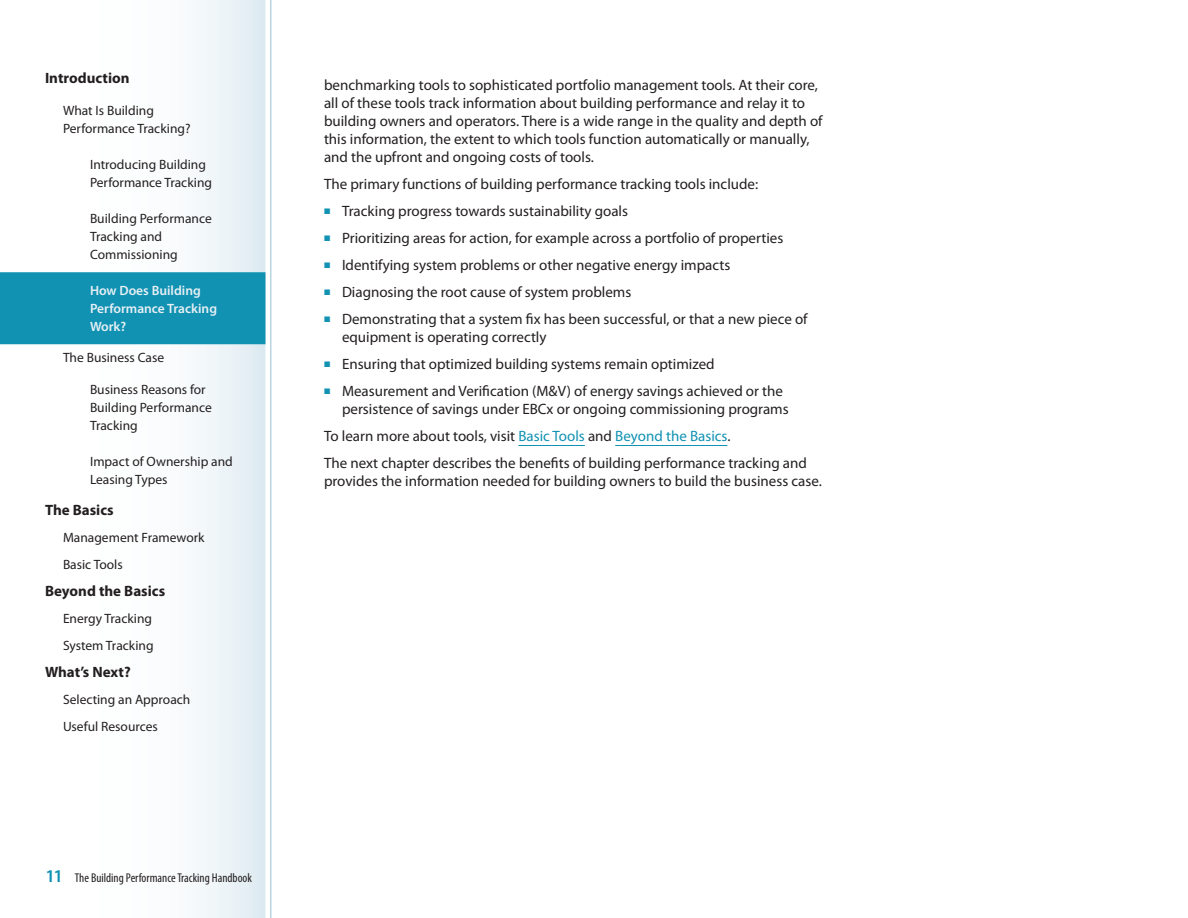
<style>
.page{position:relative;width:1188px;height:918px;background:#fff}
.page>*{position:absolute;margin:0;border:0;box-sizing:border-box;transform-origin:0 0}
.ul{font:15px/18px "Myriad Pro";color:#231f20}
.nav_ol_li{font:700 15px "Myriad Pro";color:#231f20}
.nav_ol_ol_ol_li_line{font:13.5px/18px "Myriad Pro";color:#231f20}
.nav_ol_ol_li{font:13.5px "Myriad Pro";color:#231f20}
.nav_ol_ol_ol_li_line-2{font:600 13.5px/18px "Myriad Pro";color:#e7f0f5}
.nav_ol_ol_li_line2{font:13.5px/18px "Myriad Pro";color:#231f20}
.t1{font:condensed 12.75px "Myriad Pro";color:#231f20}
.s1{font-weight:600;font-stretch:normal;font-size:18px;color:#1192b3}
.s2{color:#1192b3}
</style>
<div class="page">
<div style="left:0;top:0;width:266px;height:918px;background:linear-gradient(to right,#fff,#eaf2f6)"></div>
<hr style="left:270px;top:0;width:2px;height:918px;background:#bbd4e2">
<div style="left:0;top:272px;width:266px;height:72px;background:#1192b3"></div>
<hr style="left:518px;top:445px;width:67px;height:1px;background:#1192b3">
<hr style="left:615px;top:445px;width:112px;height:1px;background:#1192b3">
<p class="nav_ol_li" style="left:45px;top:68px;width:86px">Introduction</p>
<p class="nav_ol_ol_li_line2" style="left:63px;top:101px;width:129px">What Is Building<br>Performance Tracking?</p>
<p class="nav_ol_ol_ol_li_line" style="left:90px;top:155px;width:124px">Introducing Building<br>Performance Tracking</p>
<p class="nav_ol_ol_ol_li_line" style="left:90px;top:209px;width:123px">Building Performance<br>Tracking and<br>Commissioning</p>
<p class="nav_ol_ol_ol_li_line-2" style="left:90px;top:281px;width:129px">How Does Building<br>Performance Tracking<br>Work?</p>
<p class="nav_ol_ol_li" style="left:63px;top:349px;width:103px">The Business Case</p>
<p class="nav_ol_ol_ol_li_line" style="left:90px;top:380px;width:123px">Business Reasons for<br>Building Performance<br>Tracking</p>
<p class="nav_ol_ol_ol_li_line" style="left:90px;top:452px;width:144px">Impact of Ownership and<br>Leasing Types</p>
<p class="nav_ol_li" style="left:45px;top:500px;width:70px">The Basics</p>
<p class="nav_ol_ol_li" style="left:63px;top:529px;width:143px">Management Framework</p>
<p class="nav_ol_ol_li" style="left:63px;top:556px;width:61px">Basic Tools</p>
<p class="nav_ol_li" style="left:45px;top:581px;width:122px">Beyond the Basics</p>
<p class="nav_ol_ol_li" style="left:63px;top:610px;width:91px">Energy Tracking</p>
<p class="nav_ol_ol_li" style="left:63px;top:637px;width:92px">System Tracking</p>
<p class="nav_ol_li" style="left:45px;top:662px;width:87px">What’s Next?</p>
<p class="nav_ol_ol_li" style="left:63px;top:691px;width:129px">Selecting an Approach</p>
<p class="nav_ol_ol_li" style="left:63px;top:718px;width:96px">Useful Resources</p>
<p class="t1" style="left:46px;top:870px;width:208px"><span class="s1">11</span> The Building Performance Tracking Handbook</p>
<p class="ul" style="left:324px;top:76px;width:500px">benchmarking tools to sophisticated portfolio management tools. At their core, all of these tools track information about building performance and relay it to building owners and operators. There is a wide range in the quality and depth of this information, the extent to which tools function automatically or manually, and the upfront and ongoing costs of tools.</p>
<p class="ul" style="left:324px;top:175px;width:436px">The primary functions of building performance tracking tools include:</p>
<p class="ul" style="left:324px;top:202px;width:306px"><span class="s2">■</span> Tracking progress towards sustainability goals</p>
<p class="ul" style="left:324px;top:229px;width:461px"><span class="s2">■</span> Prioritizing areas for action, for example across a portfolio of properties</p>
<p class="ul" style="left:324px;top:256px;width:408px"><span class="s2">■</span> Identifying system problems or other negative energy impacts</p>
<p class="ul" style="left:324px;top:283px;width:309px"><span class="s2">■</span> Diagnosing the root cause of system problems</p>
<p class="ul" style="left:342px;top:310px;width:467px;text-indent:-18px"><span class="s2">■</span> Demonstrating that a system fix has been successful, or that a new piece of equipment is operating correctly</p>
<p class="ul" style="left:324px;top:355px;width:392px"><span class="s2">■</span> Ensuring that optimized building systems remain optimized</p>
<p class="ul" style="left:342px;top:382px;width:448px;text-indent:-18px"><span class="s2">■</span> Measurement and Verification (M&amp;V) of energy savings achieved or the persistence of savings under EBCx or ongoing commissioning programs</p>
<p class="ul" style="left:324px;top:427px;width:408px">To learn more about tools, visit <span class="s2">Basic Tools</span> and <span class="s2">Beyond the Basics</span>.</p>
<p class="ul" style="left:324px;top:454px;width:499px">The next chapter describes the benefits of building performance tracking and provides the information needed for building owners to build the business case.</p>
</div>
